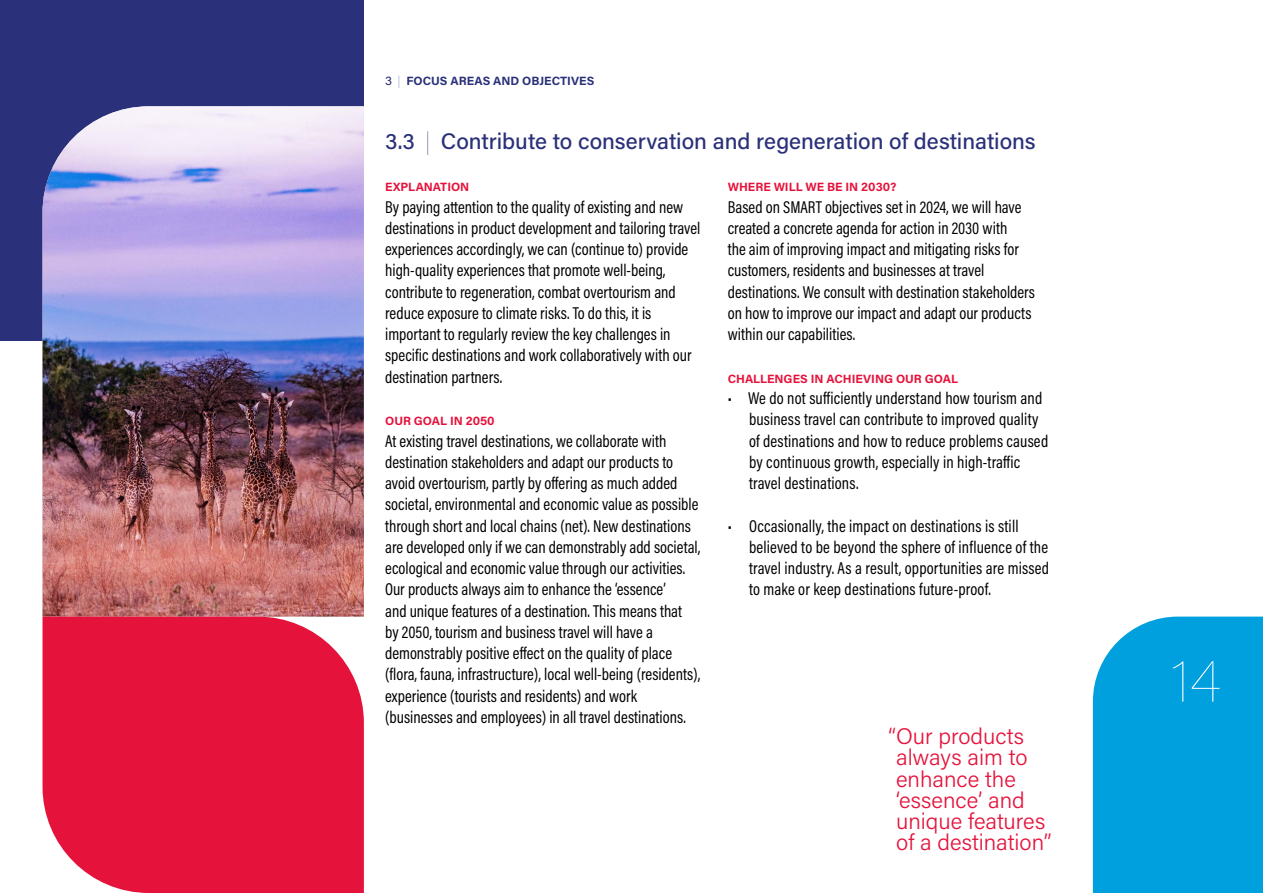
<style>
.page{position:relative;width:1263px;height:893px;background:#fff}
.page>*{position:absolute;margin:0;border:0;box-sizing:border-box;transform-origin:0 0}
.t1{font:100 57px "Acumin Pro";color:#fff}
.t2{font:300 22.5px/21.3px "Acumin Pro";color:#e5133c}
.t3{font:500 22.5px "Acumin Pro";color:#2a3079}
.Plat_opsomming_artikel{font:17.25px/21.3px "Acumin Pro Cond";color:#000;scale:.96 1}
.t4{font:700 12px "Acumin Pro";color:#e5133c}
.t5{font:700 12px "Acumin Pro";color:#2a3079}
.s1{font-weight:500}
.s2{font-weight:100}
</style>
<div class="page">
<div style="left:0;top:0;width:364px;height:340px;background:#2a3079"></div>
<img style="left:43px;top:106px;width:321px;height:511px">
<div style="left:1093px;top:617px;width:170px;height:276px;background:#00a0df"></div>
<div style="left:43px;top:617px;width:321px;height:276px;background:#e5133c"></div>
<p class="t5" style="left:385px;top:72px;width:211px"><span class="s1">3</span> <span class="s2">|</span> FOCUS AREAS AND OBJECTIVES</p>
<p class="t3" style="left:385px;top:125px;width:652px">3.3 <span class="s2">|</span> Contribute to conservation and regeneration of destinations</p>
<p class="t4" style="left:385px;top:179px;width:86px">EXPLANATION</p>
<p class="Plat_opsomming_artikel" style="left:385px;top:196px;width:330px">By paying attention to the quality of existing and new destinations in product development and tailoring travel experiences accordingly, we can (continue to) provide high-quality experiences that promote well-being, contribute to regeneration, combat overtourism and reduce exposure to climate risks. To do this, it is important to regularly review the key challenges in specific destinations and work collaboratively with our destination partners.</p>
<p class="t4" style="left:385px;top:413px;width:111px">OUR GOAL IN 2050</p>
<p class="Plat_opsomming_artikel" style="left:385px;top:430px;width:330px">At existing travel destinations, we collaborate with destination stakeholders and adapt our products to avoid overtourism, partly by offering as much added societal, environmental and economic value as possible through short and local chains (net). New destinations are developed only if we can demonstrably add societal, ecological and economic value through our activities.<br>Our products always aim to enhance the ‘essence’<br>and unique features of a destination. This means that<br>by 2050, tourism and business travel will have a demonstrably positive effect on the quality of place (flora, fauna, infrastructure), local well-being (residents), experience (tourists and residents) and work (businesses and employees) in all travel destinations.</p>
<p class="t4" style="left:728px;top:179px;width:170px">WHERE WILL WE BE IN 2030?</p>
<p class="Plat_opsomming_artikel" style="left:728px;top:196px;width:321px">Based on SMART objectives set in 2024, we will have created a concrete agenda for action in 2030 with<br>the aim of improving impact and mitigating risks for customers, residents and businesses at travel destinations. We consult with destination stakeholders on how to improve our impact and adapt our products within our capabilities.</p>
<p class="t4" style="left:728px;top:370px;width:232px">CHALLENGES IN ACHIEVING OUR GOAL</p>
<p class="Plat_opsomming_artikel" style="left:749px;top:387px;width:313px;text-indent:-21px">• We do not sufficiently understand how tourism and business travel can contribute to improved quality of destinations and how to reduce problems caused by continuous growth, especially in high-traffic travel destinations.</p>
<p class="Plat_opsomming_artikel" style="left:749px;top:515px;width:314px;text-indent:-21px">• Occasionally, the impact on destinations is still believed to be beyond the sphere of influence of the travel industry. As a result, opportunities are missed to make or keep destinations future-proof.</p>
<p class="t2" style="left:896px;top:725px;width:157px;text-indent:-8px">“Our products always aim to enhance the ‘essence’ and unique features of a destination”</p>
<p class="t1" style="left:1172px;top:643px;width:50px">14</p>
</div>
